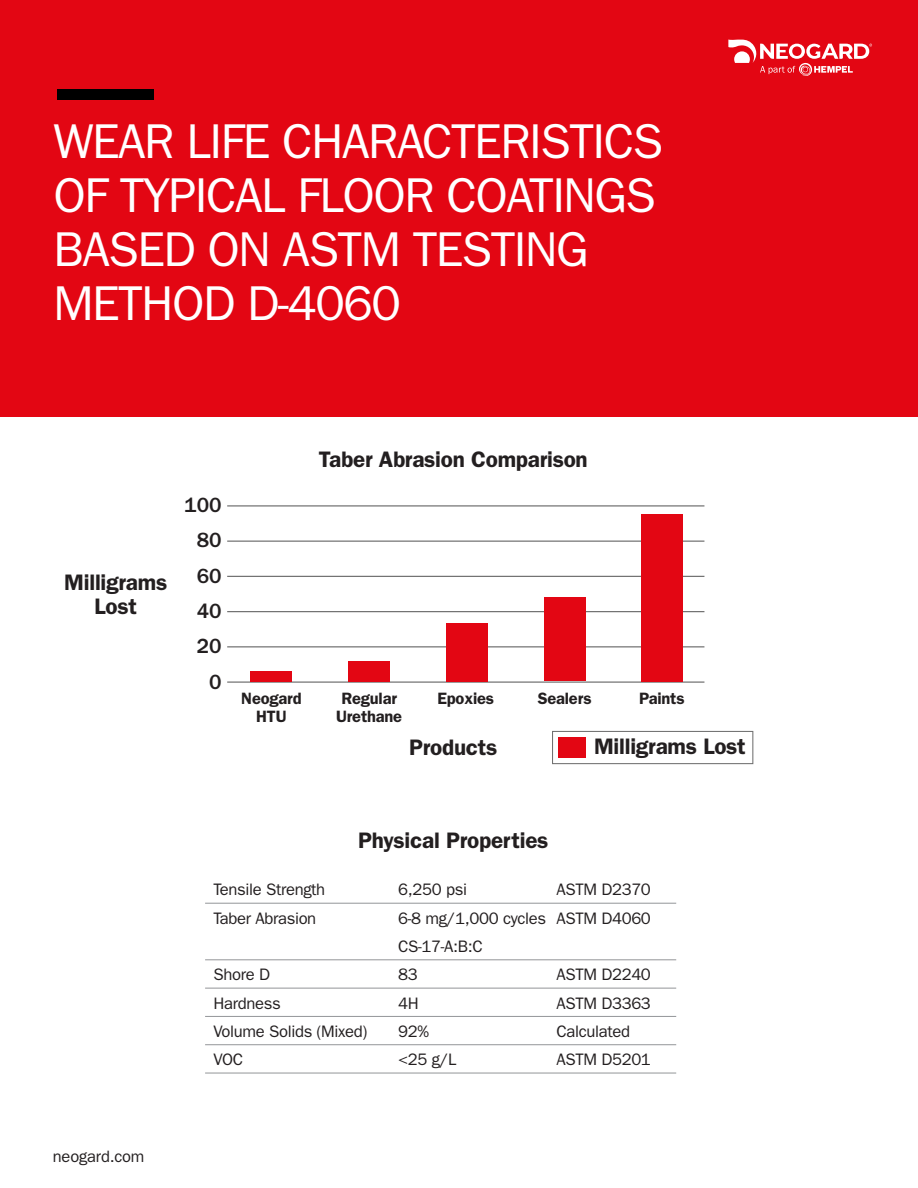
<style>
.page{position:relative;width:918px;height:1188px;background:#fff}
.page>*{position:absolute;margin:0;border:0;box-sizing:border-box;transform-origin:0 0}
.t1{font:49.05px/54px "ITC Franklin Gothic Std";letter-spacing:-.03em;color:#fff}
.t2{font:600 22.5px "ITC Franklin Gothic Std";letter-spacing:-.01em;color:#231f20}
.t3{font:500 21.3px "ITC Franklin Gothic Std";color:#231f20}
.t4{font:16.65px/28.3px "ITC Franklin Gothic Std";letter-spacing:-.02em;color:#231f20}
.t5{font:600 16.5px/18px "ITC Franklin Gothic Std";letter-spacing:-.01em;color:#231f20;text-align:center}
.t6{font:16.5px "ITC Franklin Gothic Std";letter-spacing:-.01em;color:#231f20}
</style>
<div class="page">
<hr style="left:227px;top:505px;width:477px;height:2px;background:#737373">
<hr style="left:227px;top:541px;width:477px;height:1px;background:#737373">
<hr style="left:227px;top:576px;width:477px;height:1px;background:#737373">
<hr style="left:227px;top:611px;width:477px;height:1px;background:#737373">
<hr style="left:227px;top:646px;width:477px;height:1px;background:#737373">
<hr style="left:227px;top:681px;width:477px;height:2px;background:#737373">
<div style="left:0;top:0;width:918px;height:417px;background:#e30613"></div>
<div style="left:57px;top:90px;width:97px;height:10px;background:#000"></div>
<svg style="left:728px;top:39px;width:144px;height:37px"></svg>
<hr style="left:205px;top:903px;width:471px;height:1px;background:#939598">
<hr style="left:205px;top:959px;width:471px;height:1px;background:#939598">
<hr style="left:205px;top:988px;width:471px;height:1px;background:#939598">
<hr style="left:205px;top:1016px;width:471px;height:1px;background:#939598">
<hr style="left:205px;top:1044px;width:471px;height:1px;background:#939598">
<hr style="left:205px;top:1073px;width:471px;height:1px;background:#939598">
<div style="left:642px;top:514px;width:41px;height:167px;background:#e30613"></div>
<div style="left:544px;top:598px;width:41px;height:83px;background:#e30613"></div>
<div style="left:446px;top:623px;width:42px;height:58px;background:#e30613"></div>
<div style="left:348px;top:661px;width:42px;height:20px;background:#e30613"></div>
<div style="left:251px;top:671px;width:41px;height:10px;background:#e30613"></div>
<div style="left:558px;top:737px;width:28px;height:21px;background:#e30613"></div>
<div style="left:552px;top:731px;width:201px;height:33px;border:1px solid #707070"></div>
<p class="t1" style="left:53px;top:114px;width:611px">WEAR LIFE CHARACTERISTICS<br>OF TYPICAL FLOOR COATINGS</p>
<p class="t1" style="left:53px;top:222px;width:537px">BASED ON ASTM TESTING<br>METHOD D-4060</p>
<p class="t2" style="left:64px;top:569px;width:105px">Milligrams</p>
<p class="t2" style="left:95px;top:593px;width:44px">Lost</p>
<p class="t3" style="left:184px;top:493px;width:39px">100</p>
<p class="t3" style="left:197px;top:528px;width:26px">80</p>
<p class="t3" style="left:197px;top:564px;width:26px">60</p>
<p class="t3" style="left:197px;top:599px;width:26px">40</p>
<p class="t3" style="left:197px;top:634px;width:26px">20</p>
<p class="t3" style="left:209px;top:670px;width:14px">0</p>
<p class="t2" style="left:319px;top:446px;width:271px">Taber Abrasion Comparison</p>
<p class="t5" style="left:241px;top:689px;width:62px">Neogard<br>HTU</p>
<p class="t5" style="left:341px;top:689px;width:57px">Regular</p>
<p class="t5" style="left:336px;top:707px;width:68px">Urethane</p>
<p class="t5" style="left:438px;top:689px;width:58px">Epoxies</p>
<p class="t5" style="left:538px;top:689px;width:55px">Sealers</p>
<p class="t5" style="left:639px;top:689px;width:47px">Paints</p>
<p class="t2" style="left:409px;top:734px;width:90px">Products</p>
<p class="t2" style="left:594px;top:733px;width:153px">Milligrams Lost</p>
<p class="t2" style="left:358px;top:827px;width:192px">Physical Properties</p>
<p class="t4" style="left:213px;top:876px;width:113px">Tensile Strength</p>
<p class="t4" style="left:398px;top:876px;width:70px">6,250 psi</p>
<p class="t4" style="left:556px;top:876px;width:96px">ASTM D2370</p>
<p class="t4" style="left:213px;top:904px;width:104px">Taber Abrasion</p>
<p class="t4" style="left:398px;top:904px;width:254px">6-8 mg/1,000 cycles ASTM D4060<br>CS-17-A:B:C</p>
<p class="t4" style="left:213px;top:961px;width:58px">Shore D</p>
<p class="t4" style="left:398px;top:961px;width:21px">83</p>
<p class="t4" style="left:556px;top:961px;width:96px">ASTM D2240</p>
<p class="t4" style="left:213px;top:989px;width:69px">Hardness</p>
<p class="t4" style="left:398px;top:989px;width:22px">4H</p>
<p class="t4" style="left:556px;top:989px;width:96px">ASTM D3363</p>
<p class="t4" style="left:213px;top:1017px;width:156px">Volume Solids (Mixed)</p>
<p class="t4" style="left:398px;top:1017px;width:32px">92%</p>
<p class="t4" style="left:556px;top:1017px;width:75px">Calculated</p>
<p class="t4" style="left:213px;top:1045px;width:31px">VOC</p>
<p class="t4" style="left:398px;top:1045px;width:60px">&lt;25 g/L</p>
<p class="t4" style="left:556px;top:1045px;width:96px">ASTM D5201</p>
<p class="t6" style="left:53px;top:1147px;width:93px">neogard.com</p>
</div>
